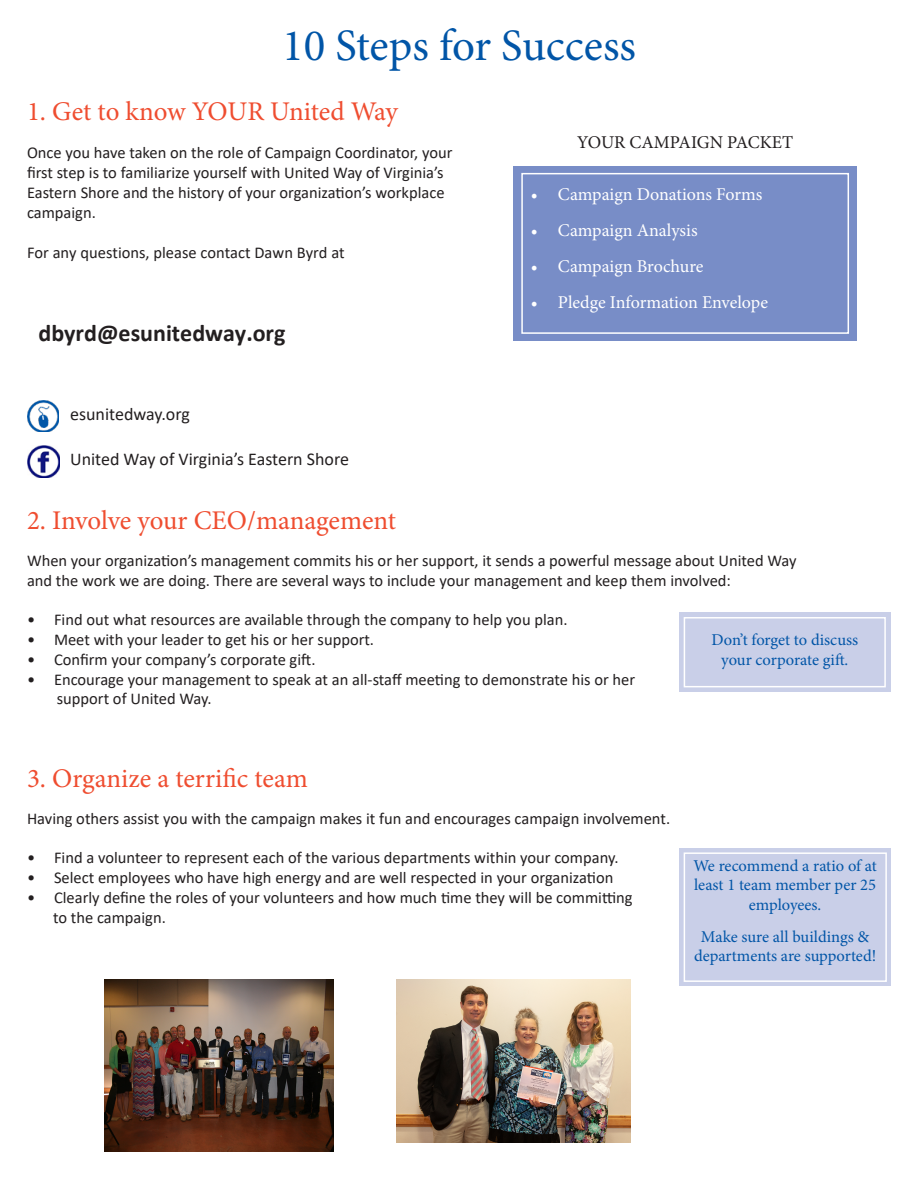
<style>
.page{position:relative;width:918px;height:1188px;background:#fff}
.page>*{position:absolute;margin:0;border:0;box-sizing:border-box;transform-origin:0 0}
.t1{font:45px "Minion Pro";color:#0155a7}
.t2{font:27px "Minion Pro";letter-spacing:-.005em;color:#ef4d30}
.t3{font:700 24px "Calibri";color:#231f20}
.t4{font:18px "Minion Pro";letter-spacing:-.005em;color:#fff}
.t5{font:18px "Calibri";color:#231f20}
.t6{font:18px "Minion Pro";color:#231f20}
.t7{font:16.5px/19.8px "Calibri";color:#231f20}
.t8{font:16.5px/19.8px "Minion Pro";color:#0155a7;text-align:center}
</style>
<div class="page">
<img style="left:27px;top:400px;width:32px;height:32px">
<img style="left:27px;top:445px;width:33px;height:33px">
<img style="left:396px;top:980px;width:235px;height:163px">
<div style="left:679px;top:612px;width:212px;height:80px;background:#c9cfe8"></div>
<div style="left:684px;top:617px;width:202px;height:70px;border:2px solid #fff"></div>
<div style="left:679px;top:849px;width:212px;height:137px;background:#c9cfe8"></div>
<div style="left:684px;top:852px;width:203px;height:130px;border:2px solid #fff"></div>
<div style="left:513px;top:166px;width:344px;height:175px;background:#788dc7"></div>
<div style="left:521px;top:173px;width:328px;height:161px;border:2px solid #fff"></div>
<img style="left:105px;top:979px;width:229px;height:173px">
<p class="t1" style="left:282px;top:15px;width:355px">10 Steps for Success</p>
<p class="t2" style="left:27px;top:93px;width:373px">1. Get to know YOUR United Way</p>
<p class="t7" style="left:27px;top:143px;width:427px">Once you have taken on the role of Campaign Coordinator, your first step is to familiarize yourself with United Way of Virginia’s Eastern Shore and the history of your organization’s workplace campaign.</p>
<p class="t7" style="left:27px;top:243px;width:319px">For any questions, please contact Dawn Byrd at</p>
<p class="t6" style="left:577px;top:130px;width:218px">YOUR CAMPAIGN PACKET</p>
<p class="t4" style="left:531px;top:182px;width:233px">• Campaign Donations Forms</p>
<p class="t4" style="left:531px;top:218px;width:168px">• Campaign Analysis</p>
<p class="t4" style="left:531px;top:254px;width:174px">• Campaign Brochure</p>
<p class="t4" style="left:531px;top:290px;width:239px">• Pledge Information Envelope</p>
<p class="t3" style="left:38px;top:316px;width:249px">dbyrd@esunitedway.org</p>
<p class="t5" style="left:70px;top:401px;width:121px">esunitedway.org</p>
<p class="t5" style="left:70px;top:447px;width:280px">United Way of Virginia’s Eastern Shore</p>
<p class="t2" style="left:27px;top:503px;width:371px">2. Involve your CEO/management</p>
<p class="t7" style="left:27px;top:550px;width:771px">When your organization’s management commits his or her support, it sends a powerful message about United Way and the work we are doing. There are several ways to include your management and keep them involved:</p>
<p class="t7" style="left:27px;top:609px;width:542px">• Find out what resources are available through the company to help you plan.</p>
<p class="t7" style="left:27px;top:629px;width:349px">• Meet with your leader to get his or her support.</p>
<p class="t7" style="left:27px;top:649px;width:290px">• Confirm your company’s corporate gift.</p>
<p class="t7" style="left:27px;top:669px;width:610px">• Encourage your management to speak at an all-staff meeting to demonstrate his or her</p>
<p class="t7" style="left:57px;top:689px;width:156px">support of United Way.</p>
<p class="t8" style="left:712px;top:630px;width:148px">Don’t forget to discuss</p>
<p class="t8" style="left:721px;top:650px;width:129px">your corporate gift.</p>
<p class="t2" style="left:27px;top:760px;width:282px">3. Organize a terrific team</p>
<p class="t7" style="left:27px;top:808px;width:645px">Having others assist you with the campaign makes it fun and encourages campaign involvement.</p>
<p class="t7" style="left:27px;top:847px;width:593px">• Find a volunteer to represent each of the various departments within your company.</p>
<p class="t7" style="left:27px;top:867px;width:588px">• Select employees who have high energy and are well respected in your organization</p>
<p class="t7" style="left:27px;top:887px;width:607px">• Clearly define the roles of your volunteers and how much time they will be committing</p>
<p class="t7" style="left:53px;top:907px;width:114px">to the campaign.</p>
<p class="t8" style="left:694px;top:856px;width:185px">We recommend a ratio of at least 1 team member per 25 employees.</p>
<p class="t8" style="left:694px;top:927px;width:184px">Make sure all buildings &amp; departments are supported!</p>
</div>
